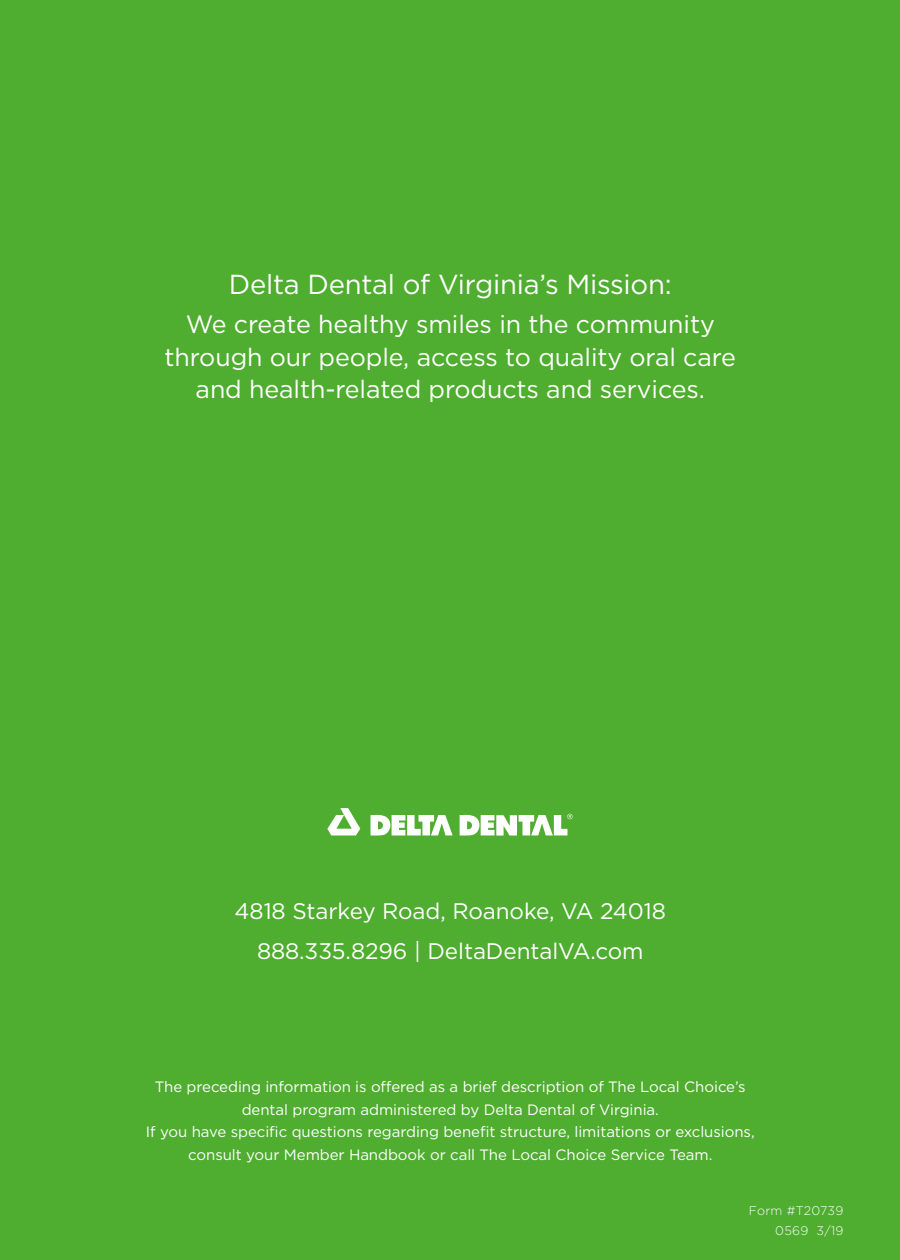
<style>
.page{position:relative;width:900px;height:1260px;background:#4fad2f}
.page>*{position:absolute;margin:0;border:0;box-sizing:border-box;transform-origin:0 0}
.Subheads{font:27.5px "Gotham";letter-spacing:-.01em;color:#fff}
.Body_Copy{font:25px/32.5px "Gotham";letter-spacing:-.005em;color:#fff;text-align:center}
.Body_Copy-2{font:22.5px "Gotham";letter-spacing:-.005em;color:#fff}
.Body_Copy-3{font:15px/22.5px "Gotham";letter-spacing:-.005em;color:#fff;text-align:center}
.t1{font:300 12.5px "Gotham";letter-spacing:.02em;color:#fff}
</style>
<div class="page">
<svg style="left:327px;top:808px;width:33px;height:27px"></svg>
<svg style="left:371px;top:815px;width:82px;height:21px"></svg>
<svg style="left:460px;top:814px;width:113px;height:22px"></svg>
<p class="Subheads" style="left:229px;top:266px;width:444px">Delta Dental of Virginia’s Mission:</p>
<p class="Body_Copy" style="left:165px;top:308px;width:573px">We create healthy smiles in the community through our people, access to quality oral care and health-related products and services.</p>
<p class="Body_Copy-2" style="left:235px;top:897px;width:433px">4818 Starkey Road, Roanoke, VA 24018</p>
<p class="Body_Copy-2" style="left:257px;top:936px;width:388px">888.335.8296 | DeltaDentalVA.com</p>
<p class="Body_Copy-3" style="left:146px;top:1076px;width:610px">The preceding information is offered as a brief description of The Local Choice’s dental program administered by Delta Dental of Virginia.<br>If you have specific questions regarding benefit structure, limitations or exclusions, consult your Member Handbook or call The Local Choice Service Team.</p>
<p class="t1" style="left:749px;top:1202px;width:96px">Form #T20739</p>
<p class="t1" style="left:775px;top:1222px;width:70px">0569 3/19</p>
</div>
